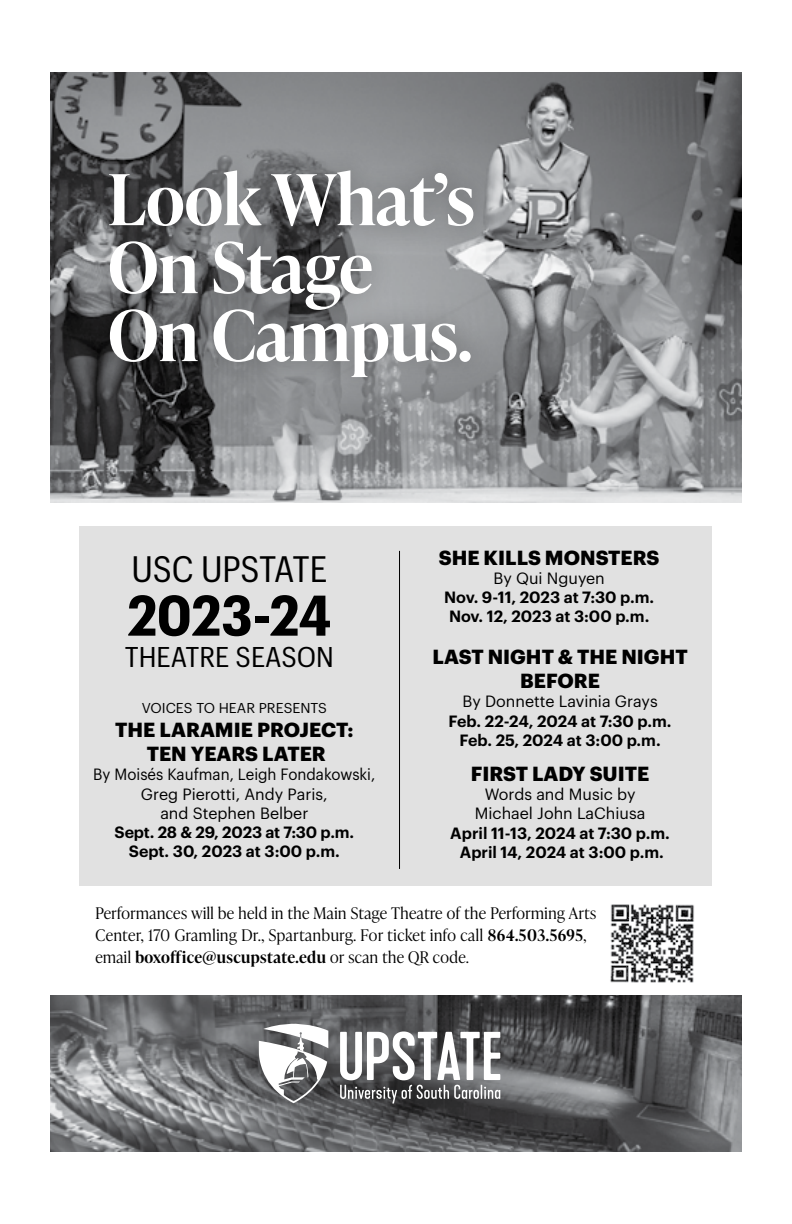
<style>
.page{position:relative;width:792px;height:1224px;background:#fff}
.page>*{position:absolute;margin:0;border:0;box-sizing:border-box;transform-origin:0 0}
.t1{font:600 70px/68px "Ivy Presto Headline";color:#fff}
.t2{font:700 56px "Graphik Compact";letter-spacing:-.005em;color:#000}
.t3{font:36px "Graphik Compact";letter-spacing:-.005em;color:#000}
.t4{font:28px "Graphik Compact";color:#000;scale:1.04 1}
.t5{font:700 20px/24px "Graphik";color:#000;text-align:center}
.t6{font:600 16px/19.2px "Graphik";color:#000;text-align:center}
.t7{font:300 16px/22px "Ivy Presto Headline";letter-spacing:.03em;color:#000}
.t8{font:16px/19.2px "Graphik";color:#000;text-align:center;scale:.94 1}
.t9{font:16px/19.2px "Graphik";color:#000;text-align:center}
.t10{font:14px "Graphik";color:#000}
.s1{font-weight:600}
</style>
<div class="page">
<div style="left:80px;top:526px;width:632px;height:360px;background:#e1e1e1"></div>
<img style="left:50px;top:72px;width:692px;height:430px">
<div style="left:85px;top:147px;width:413px;height:255px;background:#000;opacity:.17"></div>
<img style="left:50px;top:996px;width:692px;height:156px">
<hr style="left:399px;top:551px;width:1px;height:318px;background:#000">
<svg style="left:340px;top:1031px;width:160px;height:72px"></svg>
<svg style="left:259px;top:1024px;width:69px;height:79px"></svg>
<img style="left:610px;top:904px;width:84px;height:79px">
<h1 class="t1" style="left:108px;top:163px;width:368px">Look What’s<br>On Stage<br>On Campus.</h1>
<h3 class="t3" style="left:131px;top:544px;width:197px">USC UPSTATE</h3>
<h2 class="t2" style="left:128px;top:574px;width:205px">2023-24</h2>
<h3 class="t4" style="left:125px;top:637px;width:203px">THEATRE SEASON</h3>
<p class="t10" style="left:142px;top:698px;width:187px">VOICES TO HEAR PRESENTS</p>
<p class="t5" style="left:115px;top:716px;width:240px">THE LARAMIE PROJECT:<br>TEN YEARS LATER</p>
<p class="t8" style="left:93px;top:764px;width:302px">By Moisés Kaufman, Leigh Fondakowski,<br>Greg Pierotti, Andy Paris,<br>and Stephen Belber</p>
<p class="t6" style="left:115px;top:821px;width:241px">Sept. 28 &amp; 29, 2023 at 7:30 p.m.<br>Sept. 30, 2023 at 3:00 p.m.</p>
<p class="t5" style="left:439px;top:544px;width:222px">SHE KILLS MONSTERS</p>
<p class="t9" style="left:494px;top:567px;width:113px">By Qui Nguyen</p>
<p class="t6" style="left:444px;top:586px;width:212px">Nov. 9-11, 2023 at 7:30 p.m.<br>Nov. 12, 2023 at 3:00 p.m.</p>
<p class="t5" style="left:433px;top:643px;width:257px">LAST NIGHT &amp; THE NIGHT<br>BEFORE</p>
<p class="t9" style="left:463px;top:691px;width:197px">By Donnette Lavinia Grays</p>
<p class="t6" style="left:449px;top:710px;width:225px">Feb. 22-24, 2024 at 7:30 p.m.<br>Feb. 25, 2024 at 3:00 p.m.</p>
<p class="t5" style="left:471px;top:760px;width:180px">FIRST LADY SUITE</p>
<p class="t9" style="left:475px;top:784px;width:172px">Words and Music by<br>Michael John LaChiusa</p>
<p class="t6" style="left:450px;top:822px;width:221px">April 11-13, 2024 at 7:30 p.m.<br>April 14, 2024 at 3:00 p.m.</p>
<p class="t7" style="left:95px;top:901px;width:502px">Performances will be held in the Main Stage Theatre of the Performing Arts<br>Center, 170 Gramling Dr., Spartanburg. For ticket info call <span class="s1">864.503.5695</span>, email <span class="s1">boxoffice@uscupstate.edu</span> or scan the QR code.</p>
</div>
